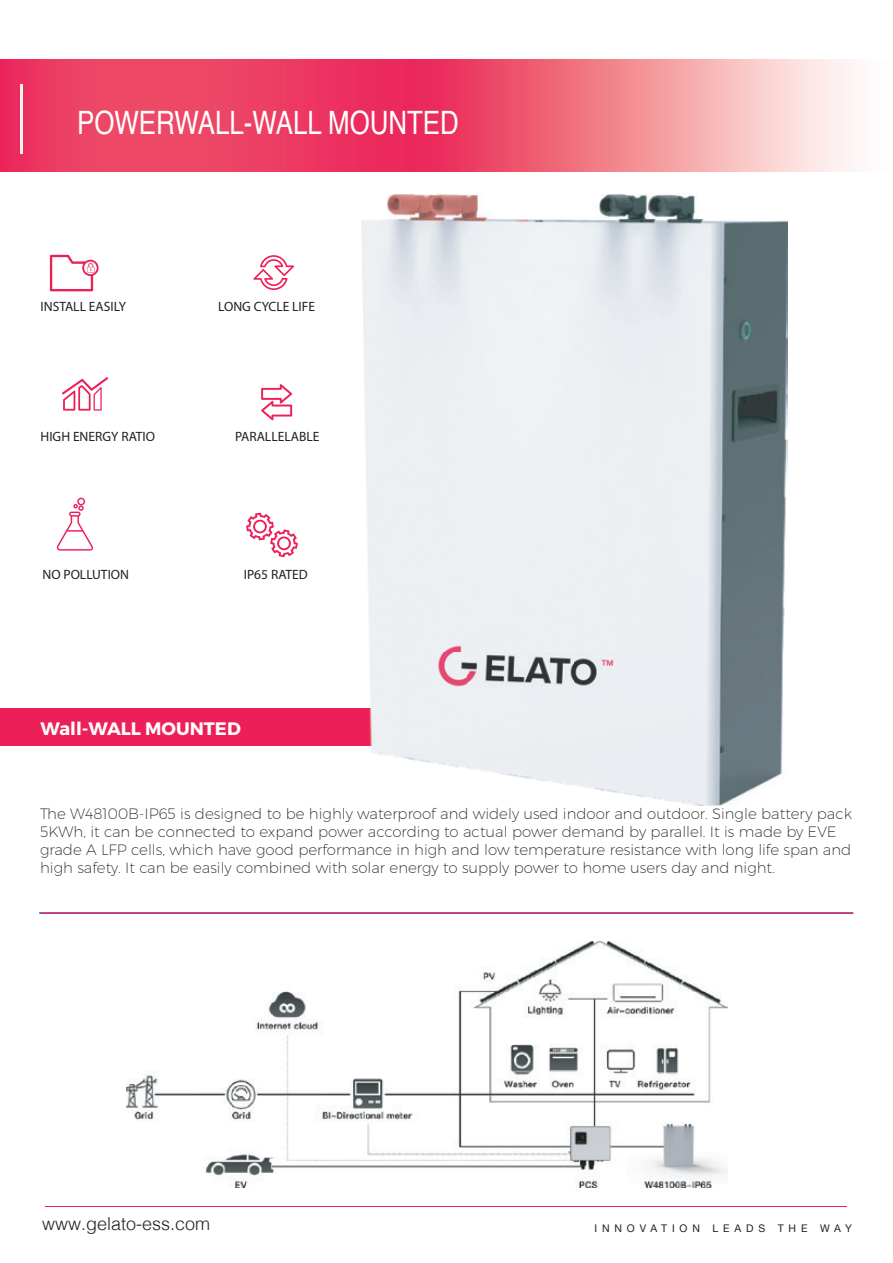
<style>
.page{position:relative;width:893px;height:1263px;background:#fff}
.page>*{position:absolute;margin:0;border:0;box-sizing:border-box;transform-origin:0 0}
.t1{font:32.1px "Helvetica";color:#fff;scale:.8 1}
.t2{font:300 18px "Helvetica";color:#231f20}
.t3{font:700 18px "Montserrat";color:#fff}
.t4{font:200 15px/18px "Montserrat";color:#231f20}
.t5{font:13.5px "Myriad Pro";color:#231f20}
.t6{font:10.5px "Helvetica Neue";letter-spacing:.46em;color:#231f20}
</style>
<div class="page">
<img style="left:0;top:60px;width:849px;height:112px">
<hr style="left:21px;top:84px;width:2px;height:69px;background:#f2f2f3">
<img style="left:126px;top:941px;width:601px;height:246px">
<div style="left:0;top:708px;width:361px;height:37px;background:#ed1f59"></div>
<svg style="left:50px;top:255px;width:49px;height:36px"></svg>
<svg style="left:261px;top:384px;width:31px;height:36px"></svg>
<svg style="left:246px;top:513px;width:52px;height:44px"></svg>
<svg style="left:57px;top:498px;width:36px;height:53px"></svg>
<svg style="left:62px;top:377px;width:46px;height:34px"></svg>
<svg style="left:253px;top:255px;width:41px;height:35px"></svg>
<hr style="left:45px;top:1206px;width:801px;height:1px;background:#ed1f59">
<img style="left:361px;top:193px;width:427px;height:612px">
<img style="left:361px;top:708px;width:21px;height:37px">
<hr style="left:40px;top:912px;width:813px;height:2px;background:#ee1e5b">
<h1 class="t1" style="left:77px;top:98px;width:479px">POWERWALL-WALL MOUNTED</h1>
<p class="t5" style="left:41px;top:298px;width:87px">INSTALL EASILY</p>
<p class="t5" style="left:218px;top:298px;width:98px">LONG CYCLE LIFE</p>
<p class="t5" style="left:41px;top:428px;width:116px">HIGH ENERGY RATIO</p>
<p class="t5" style="left:235px;top:428px;width:86px">PARALLELABLE</p>
<p class="t5" style="left:42px;top:567px;width:88px">NO POLLUTION</p>
<p class="t5" style="left:244px;top:567px;width:66px">IP65 RATED</p>
<p class="t3" style="left:41px;top:717px;width:202px">Wall-WALL MOUNTED</p>
<p class="t4" style="left:40px;top:804px;width:813px">The W48100B-IP65 is designed to be highly waterproof and widely used indoor and outdoor. Single battery pack 5KWh, it can be connected to expand power according to actual power demand by parallel. It is made by EVE grade A LFP cells, which have good performance in high and low temperature resistance with long life span and high safety. It can be easily combined with solar energy to supply power to home users day and night.</p>
<p class="t2" style="left:42px;top:1208px;width:169px">www.gelato-ess.com</p>
<p class="t6" style="left:595px;top:1220px;width:259px">INNOVATION LEADS THE WAY</p>
</div>
